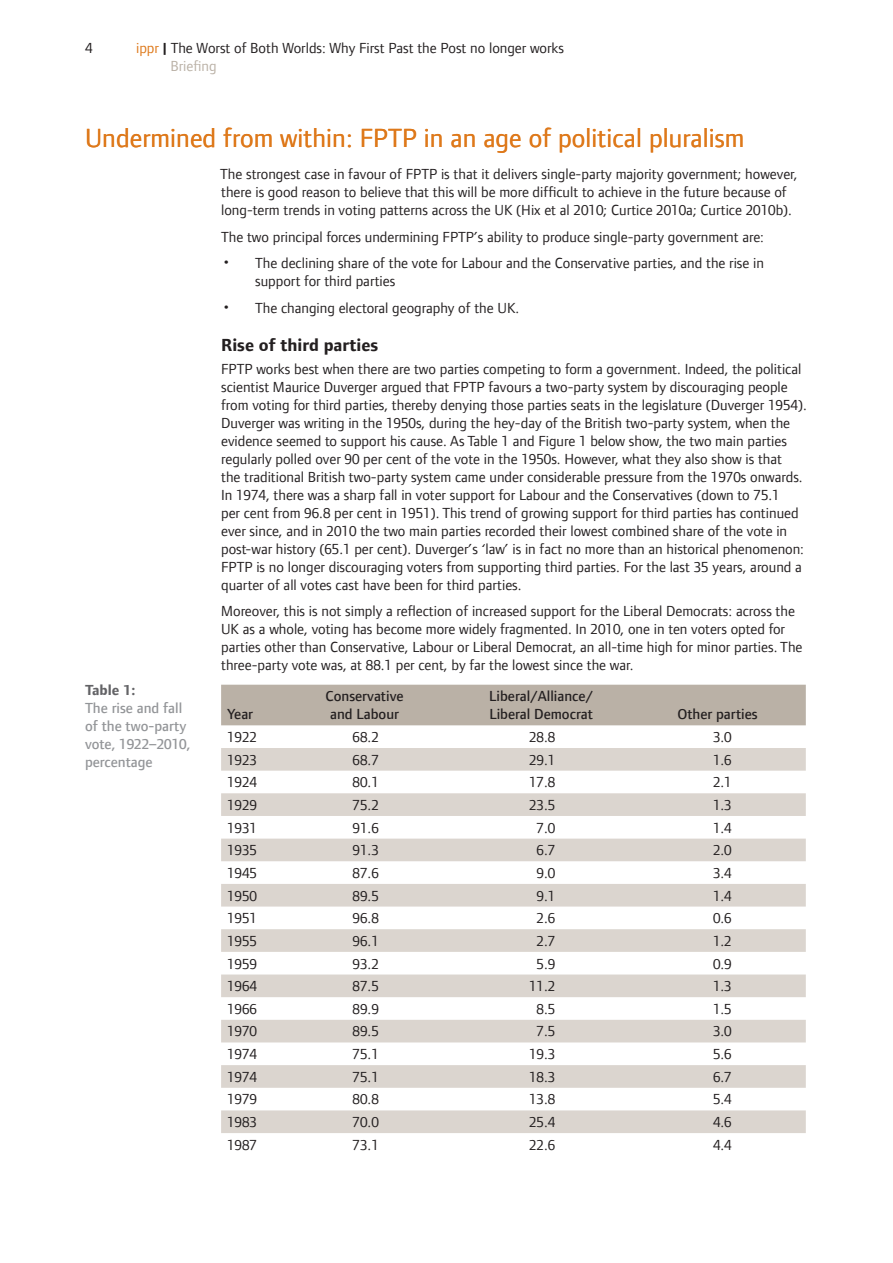
<style>
.page{position:relative;width:893px;height:1263px;background:#fff}
.page>*{position:absolute;margin:0;border:0;box-sizing:border-box;transform-origin:0 0}
.t1{font:27px "Foundry Form Sans";letter-spacing:.005em;color:#de791b}
.t2{font:21px/44.5px "Foundry Form Sans";color:#231f20}
.t3{font:700 18px "Foundry Form Sans";color:#231f20}
.t4{font:15px/18px "Foundry Form Sans";color:#231f20}
.t5{font:500 15px/18px "Foundry Form Sans";color:#231f20;text-align:center}
.t6{font:500 15px/18px "Foundry Form Sans";color:#939598}
.t7{font:700 15px "Foundry Form Sans";color:#636366}
.s1{color:#de791b}
.s2{font-weight:700}
.s3{color:#bab1a6}
</style>
<div class="page">
<div style="left:221px;top:685px;width:585px;height:40px;background:#bab1a6"></div>
<svg style="left:221px;top:748px;width:585px;height:385px;fill:#dbd5cf"></svg>
<p class="t4" style="left:85px;top:39px;width:9px">4</p>
<p class="t4" style="left:171px;top:39px;width:395px;text-indent:-34px"><span class="s1">ippr</span> <span class="s2">|</span> The Worst of Both Worlds: Why First Past the Post no longer works<br><span class="s3">Briefing</span></p>
<h1 class="t1" style="left:85px;top:123px;width:661px">Undermined from within: FPTP in an age of political pluralism</h1>
<p class="t7" style="left:85px;top:682px;width:52px">Table 1:</p>
<p class="t6" style="left:85px;top:699px;width:107px">The rise and fall of the two-party vote, 1922–2010, percentage</p>
<p class="t4" style="left:220px;top:165px;width:579px">The strongest case in favour of FPTP is that it delivers single-party majority government; however, there is good reason to believe that this will be more difficult to achieve in the future because of long-term trends in voting patterns across the UK (Hix et al 2010; Curtice 2010a; Curtice 2010b).</p>
<p class="t4" style="left:221px;top:223px;width:544px;line-height:26.5px;text-align:right">The two principal forces undermining FPTP’s ability to produce single-party government are:<br>The declining share of the vote for Labour and the Conservative parties, and the rise in</p>
<p class="t4" style="left:255px;top:268px;width:266px;line-height:26.5px">support for third parties<br>The changing electoral geography of the UK.</p>
<p class="t3" style="left:221px;top:335px;width:159px">Rise of third parties</p>
<p class="t4" style="left:221px;top:359px;width:587px">FPTP works best when there are two parties competing to form a government. Indeed, the political scientist Maurice Duverger argued that FPTP favours a two-party system by discouraging people from voting for third parties, thereby denying those parties seats in the legislature (Duverger 1954).<br>Duverger was writing in the 1950s, during the hey-day of the British two-party system, when the evidence seemed to support his cause. As Table 1 and Figure 1 below show, the two main parties regularly polled over 90 per cent of the vote in the 1950s. However, what they also show is that<br>the traditional British two-party system came under considerable pressure from the 1970s onwards.<br>In 1974, there was a sharp fall in voter support for Labour and the Conservatives (down to 75.1<br>per cent from 96.8 per cent in 1951). This trend of growing support for third parties has continued ever since, and in 2010 the two main parties recorded their lowest combined share of the vote in post-war history (65.1 per cent). Duverger’s ‘law’ is in fact no more than an historical phenomenon:<br>FPTP is no longer discouraging voters from supporting third parties. For the last 35 years, around a quarter of all votes cast have been for third parties.</p>
<p class="t4" style="left:221px;top:602px;width:583px">Moreover, this is not simply a reflection of increased support for the Liberal Democrats: across the UK as a whole, voting has become more widely fragmented. In 2010, one in ten voters opted for parties other than Conservative, Labour or Liberal Democrat, an all-time high for minor parties. The three-party vote was, at 88.1 per cent, by far the lowest since the war.</p>
<p class="t5" style="left:227px;top:705px;width:28px">Year</p>
<h2 class="t2" style="left:221px;top:239px;width:12px">• •</h2>
<p class="t5" style="left:326px;top:687px;width:79px">Conservative and Labour</p>
<p class="t5" style="left:489px;top:687px;width:105px;text-align:left">Liberal/Alliance/<br>Liberal Democrat</p>
<p class="t5" style="left:677px;top:705px;width:82px">Other parties</p>
<p class="t4" style="left:227px;top:728px;width:31px">1922</p>
<p class="t4" style="left:353px;top:728px;width:28px">68.2</p>
<p class="t4" style="left:529px;top:728px;width:28px">28.8</p>
<p class="t4" style="left:713px;top:728px;width:20px">3.0</p>
<p class="t4" style="left:227px;top:750px;width:31px">1923</p>
<p class="t4" style="left:353px;top:750px;width:28px">68.7</p>
<p class="t4" style="left:529px;top:750px;width:28px">29.1</p>
<p class="t4" style="left:713px;top:750px;width:20px">1.6</p>
<p class="t4" style="left:227px;top:773px;width:31px">1924</p>
<p class="t4" style="left:353px;top:773px;width:28px">80.1</p>
<p class="t4" style="left:529px;top:773px;width:28px">17.8</p>
<p class="t4" style="left:713px;top:773px;width:20px">2.1</p>
<p class="t4" style="left:227px;top:796px;width:31px">1929</p>
<p class="t4" style="left:353px;top:796px;width:28px">75.2</p>
<p class="t4" style="left:529px;top:796px;width:28px">23.5</p>
<p class="t4" style="left:713px;top:796px;width:20px">1.3</p>
<p class="t4" style="left:227px;top:818px;width:31px">1931</p>
<p class="t4" style="left:353px;top:818px;width:28px">91.6</p>
<p class="t4" style="left:537px;top:818px;width:20px">7.0</p>
<p class="t4" style="left:713px;top:818px;width:20px">1.4</p>
<p class="t4" style="left:227px;top:841px;width:31px">1935</p>
<p class="t4" style="left:353px;top:841px;width:28px">91.3</p>
<p class="t4" style="left:537px;top:841px;width:20px">6.7</p>
<p class="t4" style="left:713px;top:841px;width:20px">2.0</p>
<p class="t4" style="left:227px;top:864px;width:31px">1945</p>
<p class="t4" style="left:353px;top:864px;width:28px">87.6</p>
<p class="t4" style="left:537px;top:864px;width:20px">9.0</p>
<p class="t4" style="left:713px;top:864px;width:20px">3.4</p>
<p class="t4" style="left:227px;top:886px;width:31px">1950</p>
<p class="t4" style="left:353px;top:886px;width:28px">89.5</p>
<p class="t4" style="left:537px;top:886px;width:20px">9.1</p>
<p class="t4" style="left:713px;top:886px;width:20px">1.4</p>
<p class="t4" style="left:227px;top:909px;width:31px">1951</p>
<p class="t4" style="left:353px;top:909px;width:28px">96.8</p>
<p class="t4" style="left:537px;top:909px;width:20px">2.6</p>
<p class="t4" style="left:713px;top:909px;width:20px">0.6</p>
<p class="t4" style="left:227px;top:932px;width:31px">1955</p>
<p class="t4" style="left:353px;top:932px;width:28px">96.1</p>
<p class="t4" style="left:537px;top:932px;width:20px">2.7</p>
<p class="t4" style="left:713px;top:932px;width:20px">1.2</p>
<p class="t4" style="left:227px;top:954px;width:31px">1959</p>
<p class="t4" style="left:353px;top:954px;width:28px">93.2</p>
<p class="t4" style="left:537px;top:954px;width:20px">5.9</p>
<p class="t4" style="left:713px;top:954px;width:20px">0.9</p>
<p class="t4" style="left:227px;top:977px;width:31px">1964</p>
<p class="t4" style="left:353px;top:977px;width:28px">87.5</p>
<p class="t4" style="left:529px;top:977px;width:28px">11.2</p>
<p class="t4" style="left:713px;top:977px;width:20px">1.3</p>
<p class="t4" style="left:227px;top:1000px;width:31px">1966</p>
<p class="t4" style="left:353px;top:1000px;width:28px">89.9</p>
<p class="t4" style="left:537px;top:1000px;width:20px">8.5</p>
<p class="t4" style="left:713px;top:1000px;width:20px">1.5</p>
<p class="t4" style="left:227px;top:1022px;width:31px">1970</p>
<p class="t4" style="left:353px;top:1022px;width:28px">89.5</p>
<p class="t4" style="left:537px;top:1022px;width:20px">7.5</p>
<p class="t4" style="left:713px;top:1022px;width:20px">3.0</p>
<p class="t4" style="left:227px;top:1045px;width:31px">1974</p>
<p class="t4" style="left:353px;top:1045px;width:28px">75.1</p>
<p class="t4" style="left:529px;top:1045px;width:28px">19.3</p>
<p class="t4" style="left:713px;top:1045px;width:20px">5.6</p>
<p class="t4" style="left:227px;top:1068px;width:31px">1974</p>
<p class="t4" style="left:353px;top:1068px;width:28px">75.1</p>
<p class="t4" style="left:529px;top:1068px;width:28px">18.3</p>
<p class="t4" style="left:713px;top:1068px;width:20px">6.7</p>
<p class="t4" style="left:227px;top:1090px;width:31px">1979</p>
<p class="t4" style="left:353px;top:1090px;width:28px">80.8</p>
<p class="t4" style="left:529px;top:1090px;width:28px">13.8</p>
<p class="t4" style="left:713px;top:1090px;width:20px">5.4</p>
<p class="t4" style="left:227px;top:1113px;width:31px">1983</p>
<p class="t4" style="left:353px;top:1113px;width:28px">70.0</p>
<p class="t4" style="left:529px;top:1113px;width:28px">25.4</p>
<p class="t4" style="left:713px;top:1113px;width:20px">4.6</p>
<p class="t4" style="left:227px;top:1135px;width:31px">1987</p>
<p class="t4" style="left:353px;top:1135px;width:28px">73.1</p>
<p class="t4" style="left:529px;top:1135px;width:28px">22.6</p>
<p class="t4" style="left:713px;top:1135px;width:20px">4.4</p>
</div>
